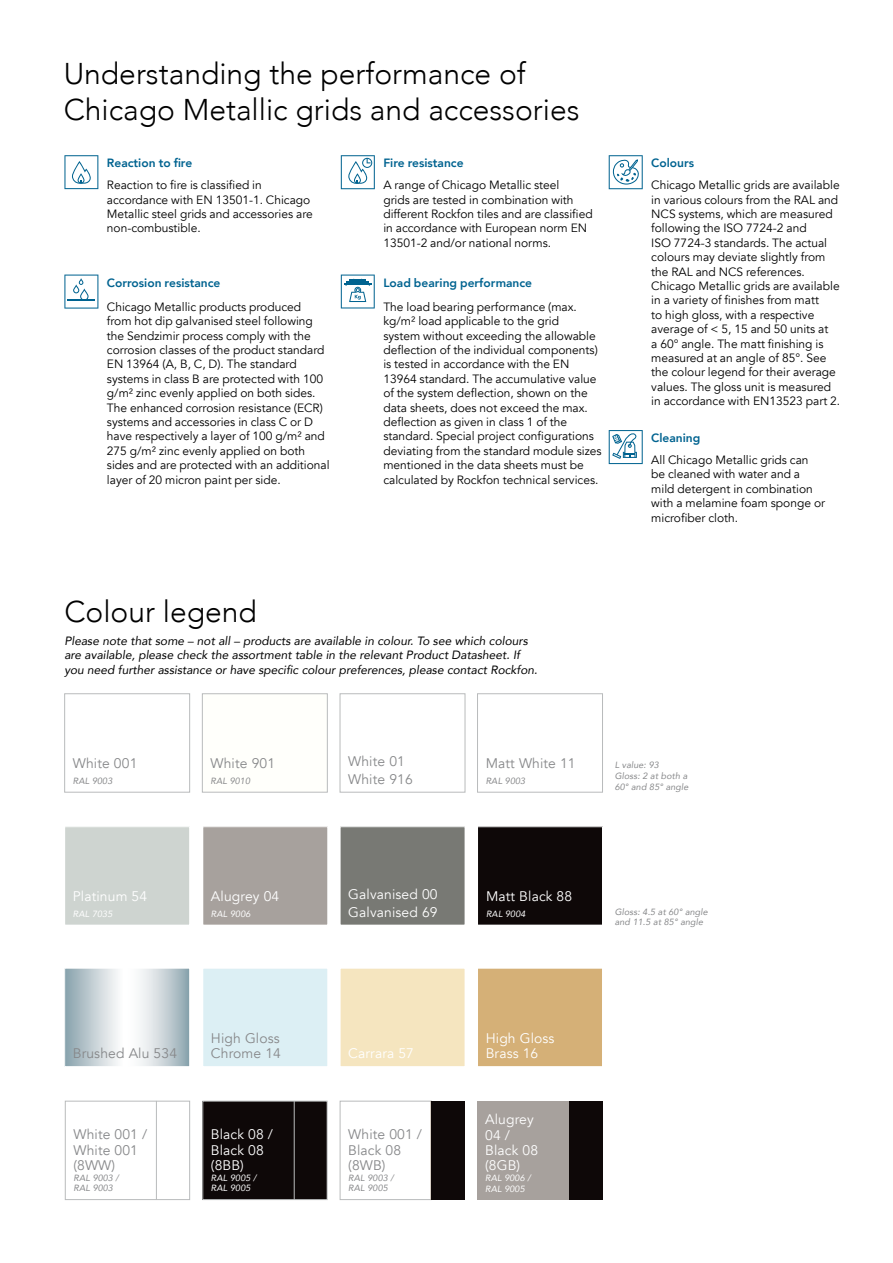
<style>
.page{position:relative;width:893px;height:1263px;background:#fff}
.page>*{position:absolute;margin:0;border:0;box-sizing:border-box;transform-origin:0 0}
.t1{font:300 30px/36px "Avenir";color:#000}
.t2{font:13.8px/15.3px "Avenir";letter-spacing:.01em;color:#fff}
.t3{font:13.8px/15.3px "Avenir";letter-spacing:.01em;color:#87888a}
.t4{font:12px/14.4px "Avenir";color:#000}
.t5{font:italic 12px/14.4px "Avenir";color:#000}
.t6{font:800 12px "Avenir";color:#006390}
.t7{font:italic 9px/10.8px "Avenir";letter-spacing:.01em;color:#87888a}
.t8{font:italic 9px/10.8px "Avenir";letter-spacing:.01em;color:#fff}
</style>
<div class="page">
<svg style="left:609px;top:430px;width:34px;height:34px"></svg>
<svg style="left:64px;top:155px;width:34px;height:34px"></svg>
<svg style="left:341px;top:155px;width:34px;height:34px"></svg>
<svg style="left:609px;top:155px;width:34px;height:34px"></svg>
<svg style="left:341px;top:275px;width:34px;height:33px"></svg>
<svg style="left:64px;top:275px;width:34px;height:34px"></svg>
<div style="left:64px;top:693px;width:126px;height:99px;border:1px solid #b9bbbc"></div>
<div style="left:340px;top:693px;width:125px;height:99px;border:1px solid #b9bbbc"></div>
<div style="left:202px;top:694px;width:125px;height:98px;background:#fffffb"></div>
<div style="left:202px;top:693px;width:126px;height:99px;border:1px solid #b9bbbc"></div>
<svg style="left:66px;top:970px;width:122px;height:95px"></svg>
<div style="left:64px;top:968px;width:126px;height:99px;border:1px solid #fff"></div>
<div style="left:203px;top:968px;width:125px;height:98px;background:#dceff4"></div>
<div style="left:203px;top:968px;width:125px;height:99px;border:1px solid #fff"></div>
<div style="left:477px;top:968px;width:125px;height:98px;background:#d5b077"></div>
<div style="left:477px;top:968px;width:126px;height:99px;border:1px solid #fff"></div>
<div style="left:65px;top:827px;width:125px;height:98px;background:#ced4d0"></div>
<div style="left:64px;top:826px;width:126px;height:99px;border:1px solid #fff"></div>
<div style="left:340px;top:968px;width:125px;height:98px;background:#f5e5bf"></div>
<div style="left:340px;top:968px;width:125px;height:99px;border:1px solid #fff"></div>
<div style="left:340px;top:827px;width:125px;height:98px;background:#787974"></div>
<div style="left:340px;top:826px;width:125px;height:99px;border:1px solid #fff"></div>
<div style="left:477px;top:693px;width:126px;height:99px;border:1px solid #b9bbbc"></div>
<div style="left:477px;top:827px;width:125px;height:98px;background:#0e0808"></div>
<div style="left:477px;top:826px;width:126px;height:99px;border:1px solid #fff"></div>
<div style="left:203px;top:827px;width:125px;height:98px;background:#a7a19d"></div>
<div style="left:203px;top:826px;width:125px;height:99px;border:1px solid #fff"></div>
<div style="left:65px;top:1101px;width:125px;height:99px;border:1px solid #b9bbbc"></div>
<hr style="left:156px;top:1101px;width:1px;height:99px;background:#b9bbbc">
<div style="left:203px;top:1101px;width:124px;height:98px;background:#0e0808"></div>
<hr style="left:294px;top:1101px;width:1px;height:99px;background:#b9bbbc">
<div style="left:340px;top:1101px;width:91px;height:99px;border:1px solid #b9bbbc"></div>
<hr style="left:431px;top:1101px;width:1px;height:99px;background:#b0987d">
<div style="left:431px;top:1101px;width:34px;height:98px;background:#0e0808"></div>
<div style="left:477px;top:1101px;width:92px;height:98px;background:#a7a19d"></div>
<div style="left:569px;top:1101px;width:34px;height:98px;background:#0e0808"></div>
<h1 class="t1" style="left:64px;top:56px;width:517px">Understanding the performance of<br>Chicago Metallic grids and accessories</h1>
<p class="t6" style="left:107px;top:154px;width:87px">Reaction to fire</p>
<p class="t4" style="left:107px;top:178px;width:207px">Reaction to fire is classified in accordance with EN 13501-1. Chicago<br>Metallic steel grids and accessories are non-combustible.</p>
<p class="t6" style="left:107px;top:273px;width:115px">Corrosion resistance</p>
<p class="t4" style="left:107px;top:300px;width:224px">Chicago Metallic products produced<br>from hot dip galvanised steel following the Sendzimir process comply with the corrosion classes of the product standard EN 13964 (A, B, C, D). The standard systems in class B are protected with 100 g/m² zinc evenly applied on both sides.<br>The enhanced corrosion resistance (ECR) systems and accessories in class C or D have respectively a layer of 100 g/m² and 275 g/m² zinc evenly applied on both sides and are protected with an additional layer of 20 micron paint per side.</p>
<p class="t6" style="left:383px;top:154px;width:82px">Fire resistance</p>
<p class="t4" style="left:383px;top:178px;width:211px">A range of Chicago Metallic steel<br>grids are tested in combination with different Rockfon tiles and are classified in accordance with European norm EN 13501-2 and/or national norms.</p>
<p class="t6" style="left:383px;top:273px;width:150px">Load bearing performance</p>
<p class="t4" style="left:383px;top:300px;width:220px">The load bearing performance (max. kg/m² load applicable to the grid<br>system without exceeding the allowable deflection of the individual components) is tested in accordance with the EN 13964 standard. The accumulative value of the system deflection, shown on the data sheets, does not exceed the max. deflection as given in class 1 of the standard. Special project configurations deviating from the standard module sizes mentioned in the data sheets must be calculated by Rockfon technical services.</p>
<h1 class="t1" style="left:64px;top:594px;width:194px">Colour legend</h1>
<p class="t5" style="left:64px;top:634px;width:475px">Please note that some – not all – products are available in colour. To see which colours are available, please check the assortment table in the relevant Product Datasheet. If you need further assistance or have specific colour preferences, please contact Rockfon.</p>
<p class="t6" style="left:651px;top:154px;width:44px">Colours</p>
<p class="t4" style="left:651px;top:178px;width:190px">Chicago Metallic grids are available in various colours from the RAL and<br>NCS systems, which are measured following the ISO 7724-2 and<br>ISO 7724-3 standards. The actual colours may deviate slightly from the RAL and NCS references.<br>Chicago Metallic grids are available in a variety of finishes from matt<br>to high gloss, with a respective average of &lt; 5, 15 and 50 units at<br>a 60° angle. The matt finishing is measured at an angle of 85°. See the colour legend for their average values. The gloss unit is measured in accordance with EN13523 part 2.</p>
<p class="t6" style="left:651px;top:428px;width:51px">Cleaning</p>
<p class="t4" style="left:651px;top:453px;width:175px">All Chicago Metallic grids can be cleaned with water and a mild detergent in combination with a melamine foam sponge or microfiber cloth.</p>
<p class="t3" style="left:73px;top:756px;width:66px">White 001</p>
<p class="t7" style="left:73px;top:775px;width:41px">RAL 9003</p>
<p class="t3" style="left:211px;top:756px;width:66px">White 901</p>
<p class="t7" style="left:211px;top:775px;width:41px">RAL 9010</p>
<p class="t3" style="left:348px;top:752px;width:66px;line-height:18px">White 01<br>White 916</p>
<p class="t3" style="left:486px;top:756px;width:91px">Matt White 11</p>
<p class="t7" style="left:486px;top:775px;width:41px">RAL 9003</p>
<p class="t7" style="left:615px;top:760px;width:75px">L value: 93<br>Gloss: 2 at both a<br>60° and 85° angle</p>
<p class="t2" style="left:73px;top:889px;width:76px">Platinum 54</p>
<p class="t8" style="left:73px;top:908px;width:41px">RAL 7035</p>
<p class="t2" style="left:211px;top:889px;width:70px">Alugrey 04</p>
<p class="t8" style="left:211px;top:908px;width:41px">RAL 9006</p>
<p class="t2" style="left:348px;top:885px;width:91px;line-height:18px">Galvanised 00<br>Galvanised 69</p>
<p class="t2" style="left:486px;top:889px;width:88px">Matt Black 88</p>
<p class="t8" style="left:486px;top:908px;width:41px">RAL 9004</p>
<p class="t7" style="left:615px;top:906px;width:94px">Gloss: 4.5 at 60° angle and 11.5 at 85° angle</p>
<p class="t3" style="left:73px;top:1046px;width:106px">Brushed Alu 534</p>
<p class="t3" style="left:73px;top:1127px;width:75px">White 001 /<br>White 001 (8WW)</p>
<p class="t7" style="left:73px;top:1172px;width:47px">RAL 9003 /<br>RAL 9003</p>
<p class="t3" style="left:211px;top:1031px;width:71px">High Gloss<br>Chrome 14</p>
<p class="t2" style="left:486px;top:1031px;width:70px">High Gloss<br>Brass 16</p>
<p class="t2" style="left:348px;top:1046px;width:67px">Carrara 57</p>
<p class="t2" style="left:211px;top:1127px;width:64px">Black 08 /<br>Black 08 (8BB)</p>
<p class="t8" style="left:211px;top:1172px;width:47px">RAL 9005 /<br>RAL 9005</p>
<p class="t3" style="left:348px;top:1127px;width:75px">White 001 /<br>Black 08 (8WB)</p>
<p class="t7" style="left:348px;top:1172px;width:47px">RAL 9003 /<br>RAL 9005</p>
<p class="t2" style="left:485px;top:1112px;width:54px">Alugrey<br>04 /<br>Black 08 (8GB)</p>
<p class="t8" style="left:485px;top:1172px;width:47px">RAL 9006 /<br>RAL 9005</p>
</div>
